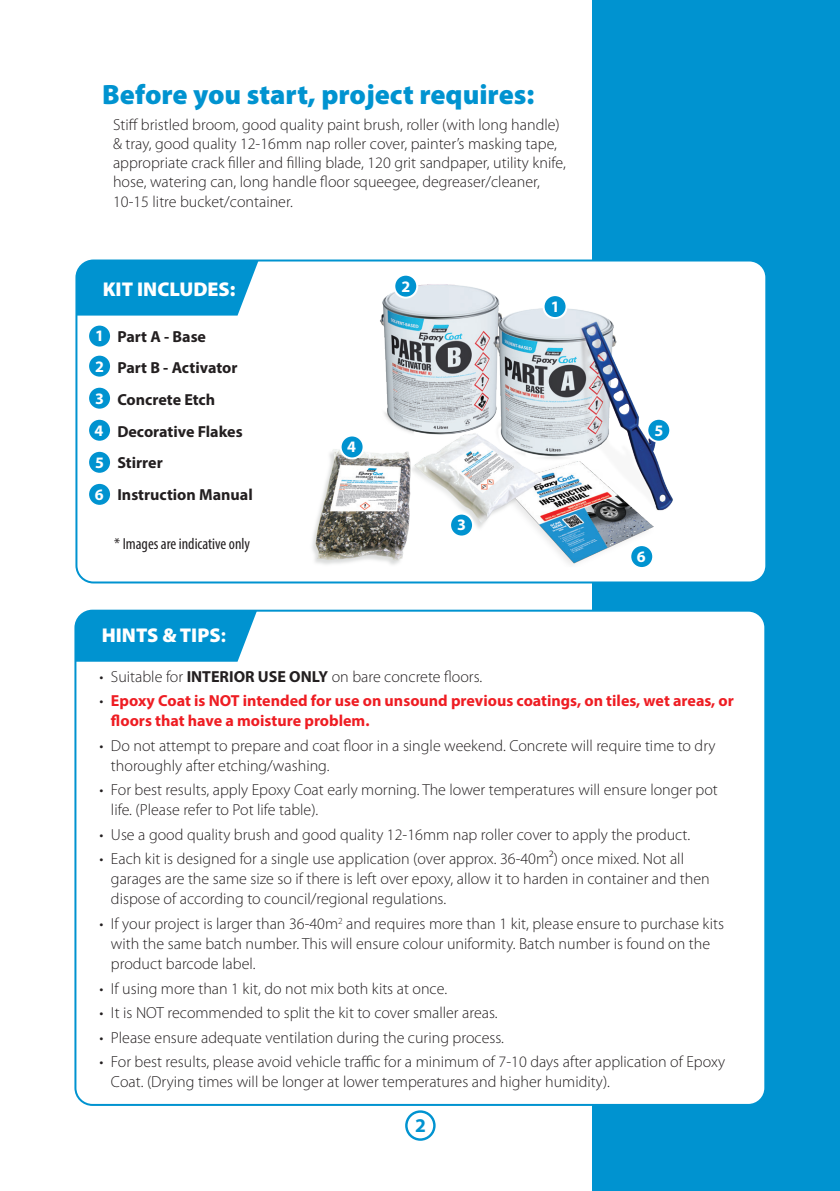
<style>
.page{position:relative;width:840px;height:1191px;background:#fff}
.page>*{position:absolute;margin:0;border:0;box-sizing:border-box;transform-origin:0 0}
.Paragraph_Style_2{font:900 28px "Myriad Pro";color:#0093d0}
.Paragraph_Style_2-2{font:900 20px "Myriad Pro";color:#fff}
.Paragraph_Style_2-3{font:700 19.6px "Myriad Pro";color:#0093d0}
.Paragraph_Style_2-4{font:300 16px/20px "Myriad Pro";color:#231f20}
.Paragraph_Style_2-5{font:700 16px/20px "Myriad Pro";color:#ee1d23}
.Paragraph_Style_1{font:700 16px "Myriad Pro";color:#231f20}
.Paragraph_Style_1-2{font:condensed 16px "Myriad Pro";color:#231f20}
.Paragraph_Style_2-6{font:700 16px "Myriad Pro";color:#fff}
.s1{font-weight:700}
.s2{font-weight:300;color:#231f20}
</style>
<div class="page">
<div style="left:591px;top:0;width:248px;height:1191px;background:#0093d0"></div>
<div style="left:76px;top:260px;width:689px;height:322px;background:#fff;border-radius:17px"></div>
<div style="left:78px;top:262px;width:180px;height:53px;background:#0093d0"></div>
<div style="left:75px;top:259px;width:691px;height:324px;border:2px solid #0093d0;border-radius:17px"></div>
<img style="left:312px;top:284px;width:361px;height:281px">
<div style="left:88px;top:324px;width:23px;height:23px;background:#0093d0;border-radius:50%"></div>
<div style="left:87px;top:323px;width:25px;height:25px;border:2px solid #fff;border-radius:50%"></div>
<div style="left:88px;top:355px;width:23px;height:22px;background:#0093d0;border-radius:50%"></div>
<div style="left:87px;top:354px;width:25px;height:24px;border:2px solid #fff;border-radius:50%"></div>
<div style="left:88px;top:387px;width:23px;height:23px;background:#0093d0;border-radius:50%"></div>
<div style="left:87px;top:386px;width:25px;height:25px;border:2px solid #fff;border-radius:50%"></div>
<div style="left:450px;top:513px;width:23px;height:23px;background:#0093d0;border-radius:50%"></div>
<div style="left:449px;top:512px;width:25px;height:25px;border:2px solid #fff;border-radius:50%"></div>
<div style="left:88px;top:419px;width:23px;height:23px;background:#0093d0;border-radius:50%"></div>
<div style="left:87px;top:418px;width:25px;height:25px;border:2px solid #fff;border-radius:50%"></div>
<div style="left:340px;top:435px;width:23px;height:23px;background:#0093d0;border-radius:50%"></div>
<div style="left:339px;top:434px;width:25px;height:25px;border:2px solid #fff;border-radius:50%"></div>
<div style="left:88px;top:451px;width:23px;height:23px;background:#0093d0;border-radius:50%"></div>
<div style="left:87px;top:450px;width:25px;height:25px;border:2px solid #fff;border-radius:50%"></div>
<div style="left:647px;top:419px;width:23px;height:23px;background:#0093d0;border-radius:50%"></div>
<div style="left:646px;top:418px;width:25px;height:25px;border:2px solid #fff;border-radius:50%"></div>
<div style="left:88px;top:483px;width:23px;height:23px;background:#0093d0;border-radius:50%"></div>
<div style="left:87px;top:482px;width:25px;height:25px;border:2px solid #fff;border-radius:50%"></div>
<div style="left:630px;top:545px;width:23px;height:23px;background:#0093d0;border-radius:50%"></div>
<div style="left:629px;top:544px;width:25px;height:25px;border:2px solid #fff;border-radius:50%"></div>
<div style="left:405px;top:1110px;width:30px;height:30px;border:2px solid #0093d0;border-radius:50%"></div>
<div style="left:75px;top:610px;width:689px;height:495px;background:#fff;border-radius:17px"></div>
<div style="left:77px;top:612px;width:180px;height:49px;background:#0093d0"></div>
<div style="left:74px;top:609px;width:691px;height:497px;border:2px solid #0093d0;border-radius:17px"></div>
<div style="left:543px;top:295px;width:23px;height:23px;background:#0093d0;border-radius:50%"></div>
<div style="left:542px;top:294px;width:25px;height:25px;border:2px solid #fff;border-radius:50%"></div>
<div style="left:394px;top:275px;width:23px;height:23px;background:#0093d0;border-radius:50%"></div>
<div style="left:393px;top:274px;width:25px;height:25px;border:2px solid #fff;border-radius:50%"></div>
<p class="Paragraph_Style_2" style="left:102px;top:76px;width:433px">Before you start, project requires:</p>
<p class="Paragraph_Style_2-4" style="left:113px;top:115px;width:454px;line-height:19.2px">Stiff bristled broom, good quality paint brush, roller (with long handle) &amp; tray, good quality 12-16mm nap roller cover, painter’s masking tape, appropriate crack filler and filling blade, 120 grit sandpaper, utility knife, hose, watering can, long handle floor squeegee, degreaser/cleaner, 10-15 litre bucket/container.</p>
<p class="Paragraph_Style_2-2" style="left:103px;top:276px;width:134px">KIT INCLUDES:</p>
<p class="Paragraph_Style_1" style="left:117px;top:326px;width:90px">Part A - Base</p>
<p class="Paragraph_Style_1" style="left:117px;top:357px;width:122px">Part B - Activator</p>
<p class="Paragraph_Style_1" style="left:117px;top:389px;width:99px">Concrete Etch</p>
<p class="Paragraph_Style_1" style="left:117px;top:421px;width:127px">Decorative Flakes</p>
<p class="Paragraph_Style_1" style="left:117px;top:452px;width:47px">Stirrer</p>
<p class="Paragraph_Style_1" style="left:117px;top:484px;width:137px">Instruction Manual</p>
<p class="Paragraph_Style_1-2" style="left:114px;top:534px;width:137px">* Images are indicative only</p>
<p class="Paragraph_Style_2-6" style="left:95px;top:325px;width:10px">1</p>
<p class="Paragraph_Style_2-6" style="left:95px;top:356px;width:10px">2</p>
<p class="Paragraph_Style_2-6" style="left:95px;top:388px;width:10px">3</p>
<p class="Paragraph_Style_2-6" style="left:94px;top:420px;width:10px">4</p>
<p class="Paragraph_Style_2-6" style="left:95px;top:452px;width:10px">5</p>
<p class="Paragraph_Style_2-6" style="left:95px;top:484px;width:10px">6</p>
<p class="Paragraph_Style_2-2" style="left:102px;top:622px;width:126px">HINTS &amp; TIPS<span class="s1">:</span></p>
<p class="Paragraph_Style_2-6" style="left:401px;top:276px;width:10px">2</p>
<p class="Paragraph_Style_2-6" style="left:347px;top:436px;width:10px">4</p>
<p class="Paragraph_Style_2-6" style="left:457px;top:514px;width:10px">3</p>
<p class="Paragraph_Style_2-6" style="left:550px;top:296px;width:10px">1</p>
<p class="Paragraph_Style_2-6" style="left:654px;top:420px;width:10px">5</p>
<p class="Paragraph_Style_2-6" style="left:636px;top:546px;width:10px">6</p>
<p class="Paragraph_Style_2-4" style="left:100px;top:666px;width:384px">• Suitable for <span class="s1">INTERIOR USE ONLY</span> on bare concrete floors.</p>
<p class="Paragraph_Style_2-5" style="left:111px;top:690px;width:624px;text-indent:-11px"><span class="s2">•</span> Epoxy Coat is NOT intended for use on unsound previous coatings, on tiles, wet areas, or floors that have a moisture problem.</p>
<p class="Paragraph_Style_2-4" style="left:111px;top:735px;width:605px;text-indent:-11px">• Do not attempt to prepare and coat floor in a single weekend. Concrete will require time to dry thoroughly after etching/washing.</p>
<p class="Paragraph_Style_2-4" style="left:111px;top:780px;width:608px;text-indent:-11px">• For best results, apply Epoxy Coat early morning. The lower temperatures will ensure longer pot life. (Please refer to Pot life table).</p>
<p class="Paragraph_Style_2-4" style="left:100px;top:824px;width:592px">• Use a good quality brush and good quality 12-16mm nap roller cover to apply the product.</p>
<p class="Paragraph_Style_2-4" style="left:111px;top:849px;width:600px;text-indent:-11px">• Each kit is designed for a single use application (over approx. 36-40m2) once mixed. Not all garages are the same size so if there is left over epoxy, allow it to harden in container and then dispose of according to council/regional regulations.</p>
<p class="Paragraph_Style_2-4" style="left:111px;top:913px;width:614px;text-indent:-11px">• If your project is larger than 36-40m<sup>2</sup> and requires more than 1 kit, please ensure to purchase kits with the same batch number. This will ensure colour uniformity. Batch number is found on the product barcode label.</p>
<p class="Paragraph_Style_2-4" style="left:100px;top:978px;width:349px">• If using more than 1 kit, do not mix both kits at once.</p>
<p class="Paragraph_Style_2-4" style="left:100px;top:1002px;width:399px">• It is NOT recommended to split the kit to cover smaller areas.</p>
<p class="Paragraph_Style_2-4" style="left:100px;top:1027px;width:405px">• Please ensure adequate ventilation during the curing process.</p>
<p class="Paragraph_Style_2-4" style="left:111px;top:1051px;width:615px;text-indent:-11px">• For best results, please avoid vehicle traffic for a minimum of 7-10 days after application of Epoxy<br>Coat. (Drying times will be longer at lower temperatures and higher humidity).</p>
<p class="Paragraph_Style_2-3" style="left:415px;top:1112px;width:12px">2</p>
</div>
